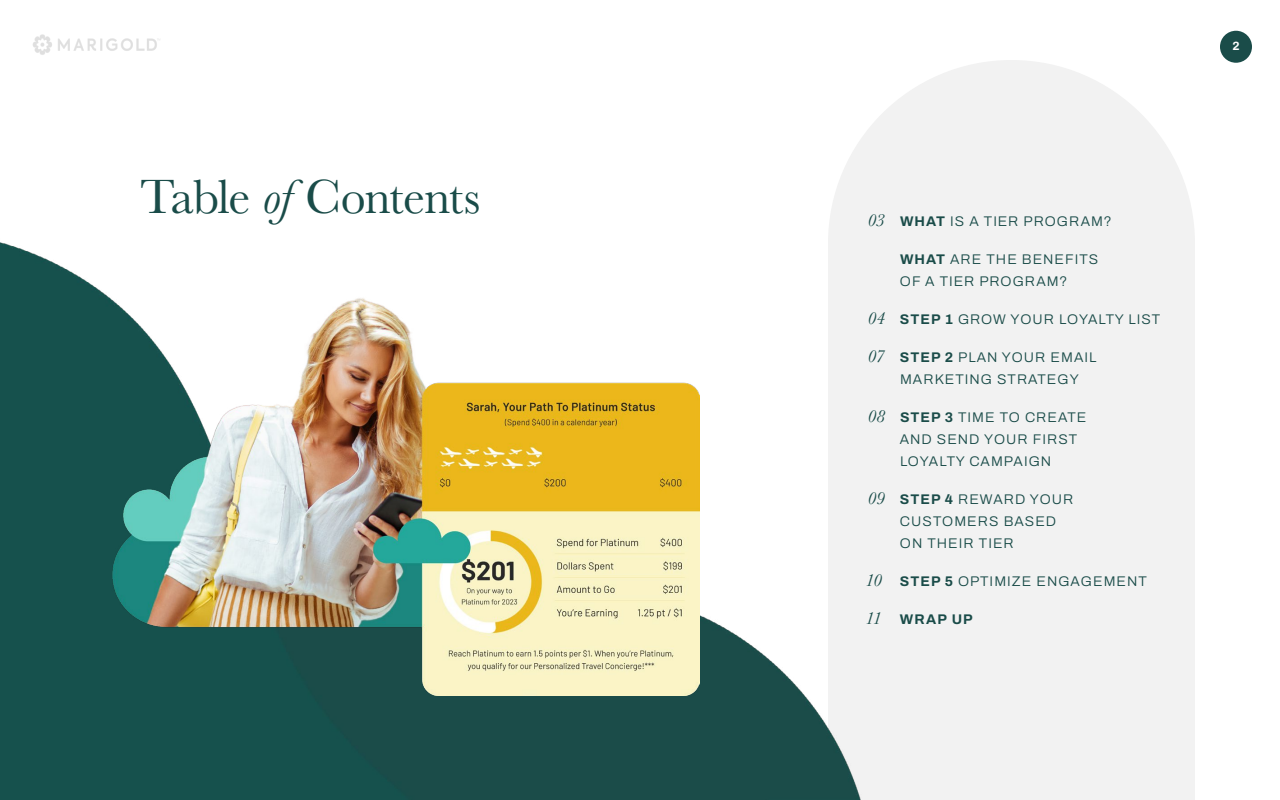
<style>
.page{position:relative;width:1280px;height:800px;background:#fff}
.page>*{position:absolute;margin:0;border:0;box-sizing:border-box;transform-origin:0 0}
.t1{font:50px "Baskerville";letter-spacing:-.025em;color:#1a4c49}
.t2{font:300 14px/22px "Archivo";letter-spacing:.075em;color:#1a4c49}
.t3{font:700 14px "Archivo";letter-spacing:.08em;color:#1a4c49}
.t4{font:700 12px "Archivo";color:#fff}
.s1{font-style:italic}
.s2{font-family:"Baskerville";font-weight:400;font-style:italic;font-size:18px}
.s3{font-weight:700}
</style>
<div class="page">
<svg style="left:884px;top:60px;width:311px;height:740px;fill:#f2f2f2"></svg>
<img style="left:0;top:112px;width:1080px;height:688px">
<div style="left:1220px;top:31px;width:32px;height:32px;background:#1a4c49;border-radius:50%"></div>
<img style="left:33px;top:34px;width:127px;height:21px">
<img style="left:112px;top:278px;width:587px;height:417px">
<h1 class="t1" style="left:140px;top:165px;width:342px">Table <span class="s1">of</span> Contents</h1>
<p class="t2" style="left:867px;top:211px;width:246px"><span class="s2">03</span> <span class="s3">WHAT</span> IS A TIER PROGRAM?</p>
<p class="t2" style="left:900px;top:249px;width:200px"><span class="s3">WHAT</span> ARE THE BENEFITS<br>OF A TIER PROGRAM?</p>
<p class="t2" style="left:867px;top:309px;width:294px"><span class="s2">04</span> <span class="s3">STEP 1</span> GROW YOUR LOYALTY LIST</p>
<p class="t2" style="left:900px;top:347px;width:198px;text-indent:-33px"><span class="s2">07</span> <span class="s3">STEP 2</span> PLAN YOUR EMAIL<br>MARKETING STRATEGY</p>
<p class="t2" style="left:900px;top:407px;width:188px;text-indent:-32px"><span class="s2">08</span> <span class="s3">STEP 3</span> TIME TO CREATE<br>AND SEND YOUR FIRST<br>LOYALTY CAMPAIGN</p>
<p class="t2" style="left:900px;top:489px;width:175px;text-indent:-33px"><span class="s2">09</span> <span class="s3">STEP 4</span> REWARD YOUR<br>CUSTOMERS BASED<br>ON THEIR TIER</p>
<p class="t2" style="left:865px;top:571px;width:283px"><span class="s2">10</span> <span class="s3">STEP 5</span> OPTIMIZE ENGAGEMENT</p>
<p class="t3" style="left:865px;top:609px;width:109px"><span class="s2">11</span> WRAP UP</p>
<p class="t4" style="left:1232px;top:37px;width:9px">2</p>
</div>
